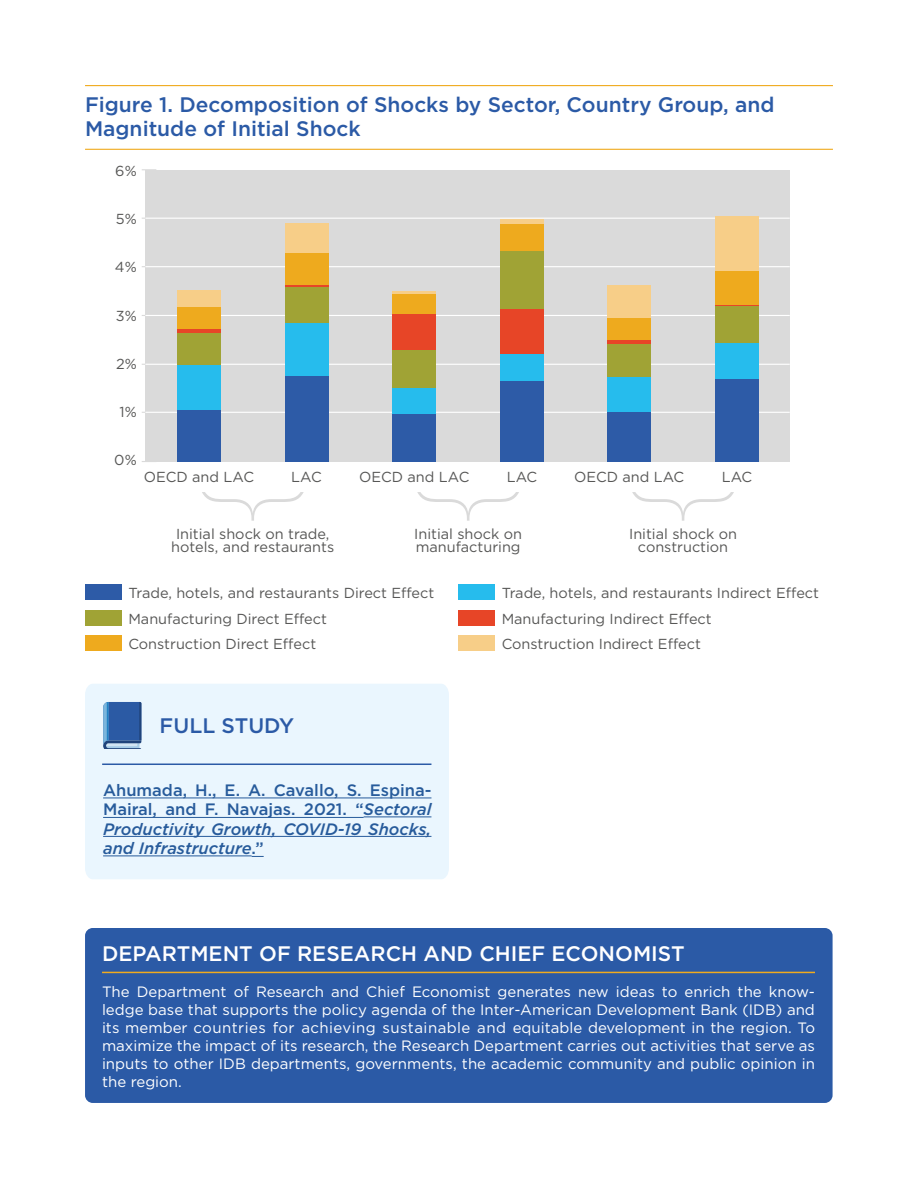
<style>
.page{position:relative;width:918px;height:1188px;background:#fff}
.page>*{position:absolute;margin:0;border:0;box-sizing:border-box;transform-origin:0 0}
.t1{font:500 21px/24px "Gotham";color:#2b5aa6}
.t2{font:500 21px "Gotham";color:#fff}
.t3{font:500 16.5px/19.5px "Gotham";color:#275b9b;text-align:justify}
.t4{font:15px/18px "Gotham";color:#fff;text-align:justify}
.t5{font:14.55px/25.5px "Gotham";color:#575756}
.s1{font-style:italic}
</style>
<div class="page">
<div style="left:85px;top:928px;width:748px;height:175px;background:#2b5aa6;border-radius:8px"></div>
<hr style="left:102px;top:972px;width:713px;height:1px;background:#f0ab1f">
<hr style="left:85px;top:149px;width:748px;height:1px;background:#f0ab1f">
<hr style="left:85px;top:85px;width:748px;height:1px;background:#f0ab1f">
<div style="left:85px;top:684px;width:364px;height:195px;background:#eaf6fe"></div>
<hr style="left:103px;top:798px;width:328px;height:1px;background:#275b9b">
<hr style="left:103px;top:817px;width:261px;height:1px;background:#275b9b">
<hr style="left:364px;top:816px;width:67px;height:1px;background:#275b9b">
<hr style="left:103px;top:836px;width:328px;height:1px;background:#275b9b">
<hr style="left:103px;top:855px;width:149px;height:1px;background:#275b9b">
<svg style="left:252px;top:856px;width:12px;height:1px"></svg>
<svg style="left:103px;top:702px;width:38px;height:47px;background:#3f6dac"></svg>
<hr style="left:102px;top:764px;width:329px;height:1px;background:#2b5aa6">
<div style="left:85px;top:584px;width:37px;height:16px;background:#2d5ba7"></div>
<div style="left:85px;top:610px;width:37px;height:16px;background:#a0a335"></div>
<div style="left:85px;top:635px;width:37px;height:16px;background:#eeaa1e"></div>
<div style="left:458px;top:584px;width:37px;height:16px;background:#26bced"></div>
<div style="left:458px;top:610px;width:37px;height:16px;background:#e74527"></div>
<div style="left:458px;top:635px;width:37px;height:16px;background:#f7ce88"></div>
<svg style="left:142px;top:169px;width:14px;height:1px"></svg>
<div style="left:145px;top:170px;width:645px;height:292px;background:#dadada"></div>
<hr style="left:145px;top:412px;width:645px;height:1px;background:#fff">
<hr style="left:145px;top:364px;width:645px;height:1px;background:#fff">
<hr style="left:145px;top:315px;width:645px;height:1px;background:#fff">
<hr style="left:145px;top:266px;width:645px;height:1px;background:#fff">
<hr style="left:145px;top:218px;width:645px;height:1px;background:#fff">
<div style="left:607px;top:285px;width:44px;height:177px;background:#f7ce88"></div>
<div style="left:607px;top:318px;width:44px;height:144px;background:#eeaa1e"></div>
<div style="left:607px;top:340px;width:44px;height:122px;background:#e74527"></div>
<div style="left:607px;top:344px;width:44px;height:118px;background:#a0a335"></div>
<div style="left:607px;top:377px;width:44px;height:85px;background:#26bced"></div>
<div style="left:607px;top:412px;width:44px;height:50px;background:#2d5ba7"></div>
<div style="left:715px;top:216px;width:44px;height:246px;background:#f7ce88"></div>
<div style="left:715px;top:271px;width:44px;height:191px;background:#eeaa1e"></div>
<div style="left:715px;top:306px;width:44px;height:156px;background:#a0a335"></div>
<div style="left:715px;top:343px;width:44px;height:119px;background:#26bced"></div>
<div style="left:715px;top:379px;width:44px;height:83px;background:#2d5ba7"></div>
<div style="left:392px;top:291px;width:44px;height:171px;background:linear-gradient(to right,#f7ce88,#f7ce88)"></div>
<div style="left:392px;top:295px;width:44px;height:167px;background:#eeaa1e"></div>
<div style="left:392px;top:314px;width:44px;height:148px;background:#e74527"></div>
<div style="left:392px;top:351px;width:44px;height:111px;background:#a0a335"></div>
<div style="left:392px;top:388px;width:44px;height:74px;background:#26bced"></div>
<div style="left:392px;top:414px;width:44px;height:48px;background:#2d5ba7"></div>
<div style="left:500px;top:219px;width:44px;height:243px;background:#f7ce88"></div>
<div style="left:500px;top:224px;width:44px;height:238px;background:#eeaa1e"></div>
<div style="left:500px;top:251px;width:44px;height:211px;background:#a0a335"></div>
<div style="left:500px;top:309px;width:44px;height:153px;background:#e74527"></div>
<div style="left:500px;top:354px;width:44px;height:108px;background:#26bced"></div>
<div style="left:500px;top:381px;width:44px;height:81px;background:#2d5ba7"></div>
<div style="left:177px;top:290px;width:44px;height:172px;background:#f7ce88"></div>
<div style="left:177px;top:307px;width:44px;height:155px;background:#eeaa1e"></div>
<div style="left:177px;top:329px;width:44px;height:133px;background:#e74527"></div>
<div style="left:177px;top:333px;width:44px;height:129px;background:#a0a335"></div>
<div style="left:177px;top:366px;width:44px;height:96px;background:#26bced"></div>
<div style="left:177px;top:411px;width:44px;height:51px;background:#2d5ba7"></div>
<div style="left:285px;top:223px;width:43px;height:239px;background:#f7ce88"></div>
<div style="left:285px;top:253px;width:43px;height:209px;background:#eeaa1e"></div>
<div style="left:285px;top:287px;width:43px;height:175px;background:#a0a335"></div>
<div style="left:285px;top:324px;width:43px;height:138px;background:#26bced"></div>
<div style="left:285px;top:376px;width:43px;height:86px;background:#2d5ba7"></div>
<svg style="left:202px;top:492px;width:102px;height:29px"></svg>
<svg style="left:417px;top:492px;width:102px;height:29px"></svg>
<svg style="left:632px;top:492px;width:102px;height:29px"></svg>
<h1 class="t1" style="left:85px;top:93px;width:691px">Figure 1. Decomposition of Shocks by Sector, Country Group, and<br>Magnitude of Initial Shock</h1>
<p class="t5" style="left:115px;top:157px;width:23px">6%</p>
<p class="t5" style="left:116px;top:206px;width:22px">5%</p>
<p class="t5" style="left:115px;top:254px;width:23px">4%</p>
<p class="t5" style="left:116px;top:302px;width:22px">3%</p>
<p class="t5" style="left:116px;top:351px;width:22px">2%</p>
<p class="t5" style="left:119px;top:399px;width:19px">1%</p>
<p class="t5" style="left:114px;top:447px;width:24px">0%</p>
<p class="t5" style="left:144px;top:464px;width:112px">OECD and LAC</p>
<p class="t5" style="left:291px;top:464px;width:32px">LAC</p>
<p class="t5" style="left:359px;top:464px;width:112px">OECD and LAC</p>
<p class="t5" style="left:507px;top:464px;width:32px">LAC</p>
<p class="t5" style="left:574px;top:464px;width:112px">OECD and LAC</p>
<p class="t5" style="left:722px;top:464px;width:32px">LAC</p>
<p class="t5" style="left:171px;top:528px;width:164px;line-height:12.9px;text-align:center">Initial shock on trade, hotels, and restaurants</p>
<p class="t5" style="left:414px;top:528px;width:109px;line-height:12.9px">Initial shock on manufacturing</p>
<p class="t5" style="left:629px;top:528px;width:109px;line-height:12.9px;text-align:center">Initial shock on construction</p>
<p class="t5" style="left:128px;top:580px;width:307px">Trade, hotels, and restaurants Direct E ect<br>Manufacturing Direct E ect<br>Construction Direct E ect</p>
<p class="t5" style="left:502px;top:580px;width:319px">Trade, hotels, and restaurants Indirect E ect<br>Manufacturing Indirect E ect<br>Construction Indirect E ect</p>
<h1 class="t1" style="left:160px;top:714px;width:136px">FULL STUDY</h1>
<p class="t3" style="left:103px;top:780px;width:330px">Ahumada, H., E. A. Cavallo, S. Espina-Mairal, and F. Navajas. 2021. “<span class="s1">Sectoral Productivity Growth, COVID-19 Shocks, and Infrastructure</span>.”</p>
<h1 class="t2" style="left:102px;top:940px;width:584px">DEPARTMENT OF RESEARCH AND CHIEF ECONOMIST</h1>
<p class="t4" style="left:102px;top:982px;width:714px">The Department of Research and Chief Economist generates new ideas to enrich the know&shy;ledge base that supports the policy agenda of the Inter-American Development Bank (IDB) and its member countries for achieving sustainable and equitable development in the region. To maximize the impact of its research, the Research Department carries out activities that serve as inputs to other IDB departments, governments, the academic community and public opinion in the region.</p>
</div>
